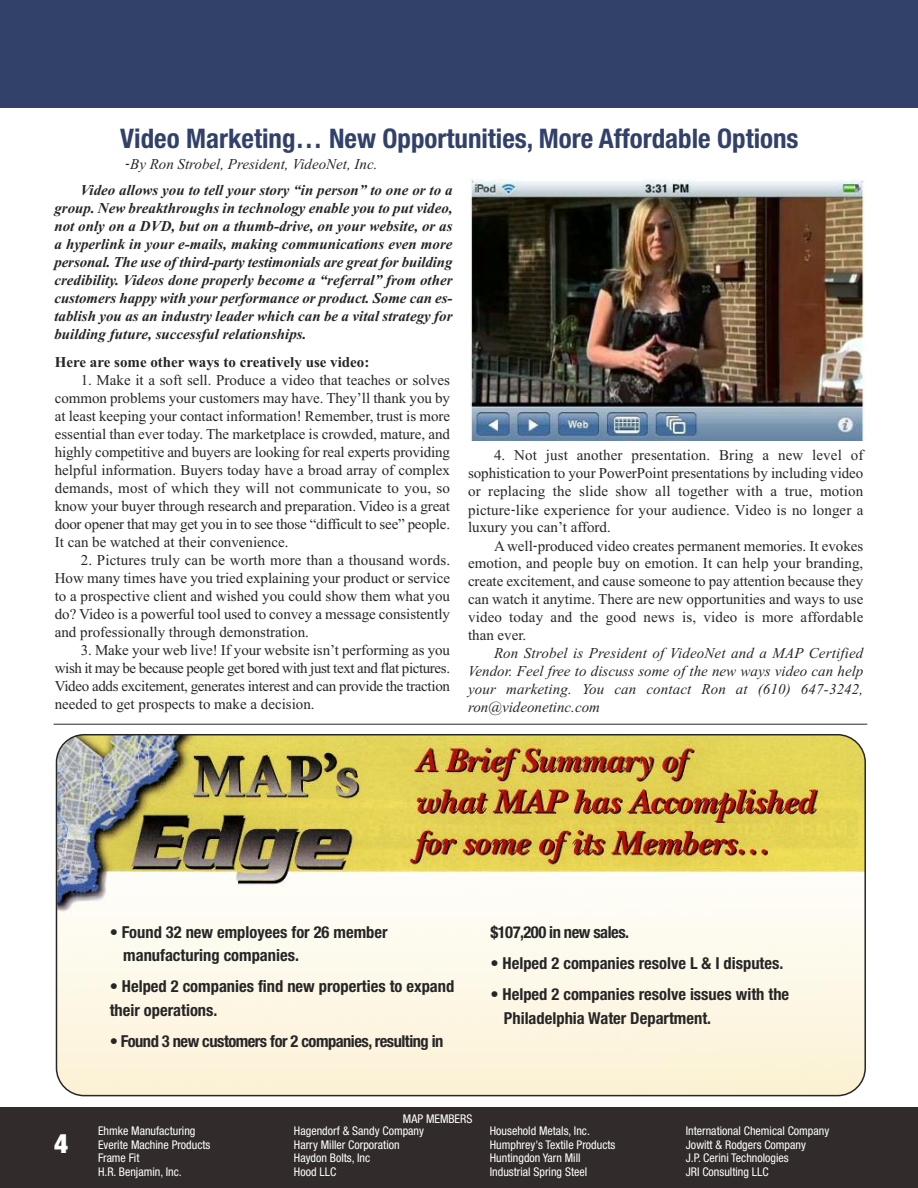
<style>
.page{position:relative;width:918px;height:1188px;background:#fff}
.page>*{position:absolute;margin:0;border:0;box-sizing:border-box;transform-origin:0 0}
.t1{font:700 condensed 27px "Helvetica Neue";color:#31416a}
.t2{font:900 condensed 27px "Helvetica Neue";color:#fff}
.t3{font:700 condensed 16.5px/23.4px "Helvetica Neue";color:#272627}
.t4{font:700 condensed 16.5px "Helvetica Neue";letter-spacing:-.03em;color:#272627}
.t5{font:15px/18px "Times New Roman";color:#272627;text-align:justify}
.t6{font:italic 700 15px/18px "Times New Roman";color:#272627}
.t7{font:italic 15px/18px "Times New Roman";letter-spacing:.01em;color:#272627;text-align:justify}
.t8{font:700 15px "Times New Roman";color:#272627}
.t9{font:condensed 12px/13.6px "Helvetica Neue";color:#fff}
.s1{font-family:"Lucida Grande";font-weight:400;font-style:normal}
.s2{font-weight:400}
.s3{font-family:"Lucida Grande"}
</style>
<div class="page">
<div style="left:0;top:1107px;width:918px;height:81px;background:#312c2b"></div>
<div style="left:0;top:0;width:918px;height:108px;background:#31416a"></div>
<img style="left:471px;top:180px;width:393px;height:260px">
<hr style="left:54px;top:724px;width:813px;height:1px;background:#272627">
<img style="left:56px;top:734px;width:810px;height:362px">
<h1 class="t1" style="left:120px;top:122px;width:680px">Video Marketing… New Opportunities, More Affordable Options</h1>
<p class="t6" style="left:80px;top:150px;width:374px;line-height:26.7px;text-indent:45px"><span class="s1">‐</span><span class="s2">By Ron Strobel, President, VideoNet, Inc.<br></span>Video allows you to tell your story “in person” to one or to a</p>
<p class="t6" style="left:54px;top:199px;width:400px;text-align:justify">group. New breakthroughs in technology enable you to put video, not only on a DVD, but on a thumb-drive, on your website, or as a hyperlink in your e-mails, making communications even more personal. The use of third-party testimonials are great for building credibility. Videos done properly become a “referral” from other customers happy with your performance or product. Some can es&shy;tablish you as an industry leader which can be a vital strategy for building future, successful relationships.</p>
<p class="t8" style="left:55px;top:353px;width:316px">Here are some other ways to creatively use video:</p>
<p class="t5" style="left:55px;top:371px;width:397px;text-indent:26px">1. Make it a soft sell. Produce a video that teaches or solves common problems your customers may have. They’ll thank you by at least keeping your contact information! Remember, trust is more essential than ever today. The marketplace is crowded, mature, and highly competitive and buyers are looking for real experts providing helpful information. Buyers today have a broad array of complex demands, most of which they will not communicate to you, so know your buyer through research and preparation. Video is a great door opener that may get you in to see those “difficult to see” people.<br>It can be watched at their convenience.</p>
<p class="t5" style="left:55px;top:551px;width:397px;text-indent:26px">2. Pictures truly can be worth more than a thousand words.<br>How many times have you tried explaining your product or service to a prospective client and wished you could show them what you do? Video is a powerful tool used to convey a message consistently and professionally through demonstration.</p>
<p class="t5" style="left:55px;top:641px;width:397px;text-indent:26px">3. Make your web live! If your website isn’t performing as you wish it may be because people get bored with just text and flat pictures.<br>Video adds excitement, generates interest and can provide the traction needed to get prospects to make a decision.</p>
<p class="t5" style="left:468px;top:445px;width:397px;line-height:18.5px;text-indent:26px">4. Not just another presentation. Bring a new level of sophistication to your PowerPoint presentations by including video or replacing the slide show all together with a true, motion picture<span class="s3">‐</span>like experience for your audience. Video is no longer a</p>
<p class="t5" style="left:494px;top:517px;width:371px;line-height:19.4px;text-indent:-26px">luxury you can’t afford.<br>A well<span class="s3">‐</span>produced video creates permanent memories. It evokes</p>
<p class="t5" style="left:468px;top:554px;width:397px">emotion, and people buy on emotion. It can help your branding, create excitement, and cause someone to pay attention because they can watch it anytime. There are new opportunities and ways to use video today and the good news is, video is more affordable than ever.</p>
<p class="t7" style="left:468px;top:644px;width:397px;text-indent:26px">Ron Strobel is President of VideoNet and a MAP Certified Vendor. Feel free to discuss some of the new ways video can help your marketing. You can contact Ron at (610) 647-3242, ron@videonetinc.com</p>
<h1 class="t2" style="left:54px;top:1127px;width:16px">4</h1>
<p class="t3" style="left:123px;top:920px;width:266px;text-indent:-14px">• Found 32 new employees for 26 member manufacturing companies.</p>
<p class="t3" style="left:110px;top:975px;width:346px">• Helped 2 companies find new properties to expand their operations.</p>
<p class="t4" style="left:110px;top:1031px;width:335px">• Found 3 new customers for 2 companies, resulting in</p>
<p class="t4" style="left:490px;top:922px;width:140px">$107,200 in new sales.</p>
<p class="t3" style="left:490px;top:951px;width:295px">• Helped 2 companies resolve L &amp; I disputes.</p>
<p class="t3" style="left:504px;top:982px;width:287px;text-indent:-14px">• Helped 2 companies resolve issues with the<br>Philadelphia Water Department.</p>
<p class="t9" style="left:403px;top:1113px;width:71px">MAP MEMBERS</p>
<p class="t9" style="left:98px;top:1125px;width:114px">Ehmke Manufacturing<br>Everite Machine Products<br>Frame Fit<br>H.R. Benjamin, Inc.</p>
<p class="t9" style="left:294px;top:1125px;width:132px">Hagendorf &amp; Sandy Company<br>Harry Miller Corporation<br>Haydon Bolts, Inc<br>Hood LLC</p>
<p class="t9" style="left:490px;top:1125px;width:127px">Household Metals, Inc.<br>Humphrey's Textile Products<br>Huntingdon Yarn Mill<br>Industrial Spring Steel</p>
<p class="t9" style="left:686px;top:1125px;width:145px">International Chemical Company<br>Jowitt &amp; Rodgers Company<br>J.P. Cerini Technologies<br>JRI Consulting LLC</p>
</div>
